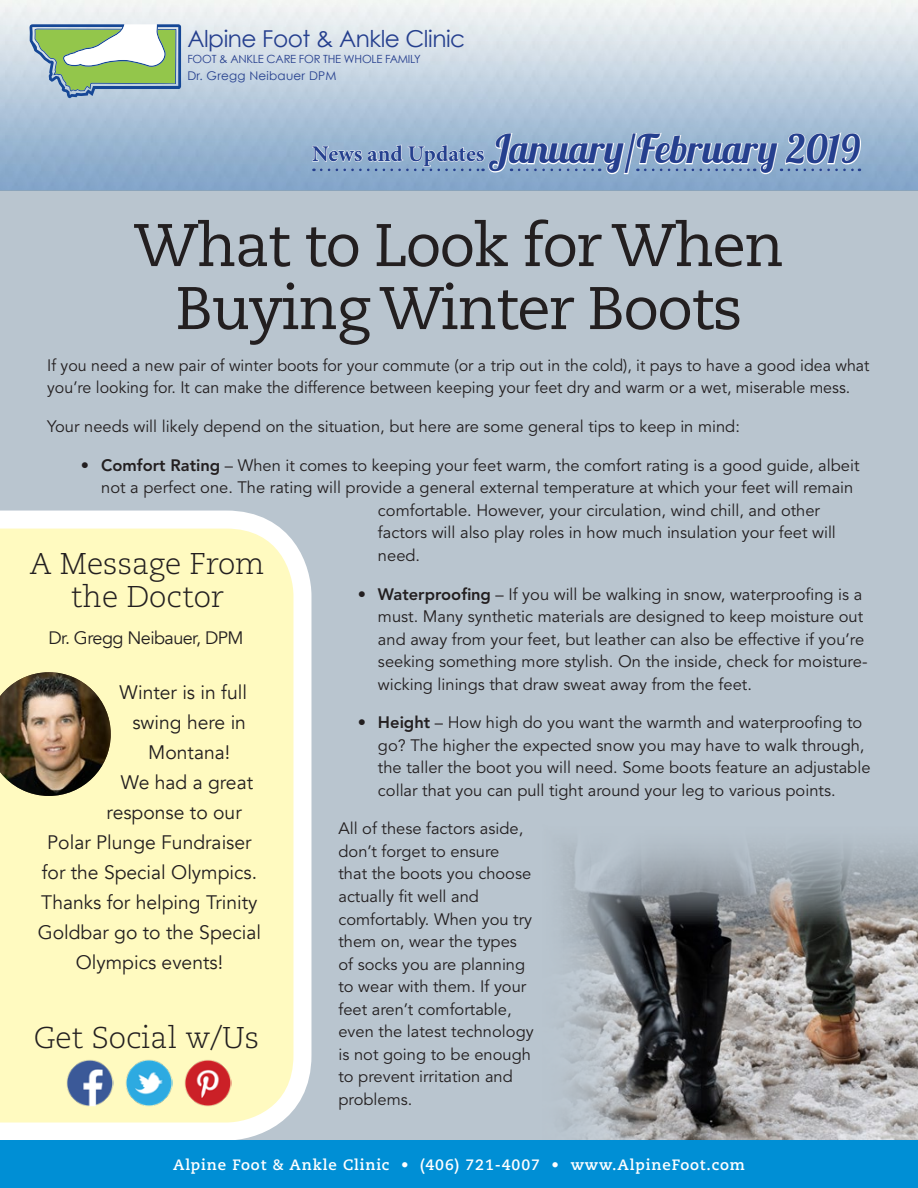
<style>
.page{position:relative;width:918px;height:1188px;background:#fff}
.page>*{position:absolute;margin:0;border:0;box-sizing:border-box;transform-origin:0 0}
.t1{font:60px/63px "Caecilia LT Std";letter-spacing:-.03em;color:#231f20;text-align:center}
.t2{font:39.45px "Lobster 1.3";color:#253f8e}
.t3{font:300 30px/33px "Caecilia LT Std";color:#231f20;text-align:center}
.t4{font:23.25px "Century Gothic";letter-spacing:-.02em;color:#253f8e}
.t5{font:700 22.5px "Minion Pro";letter-spacing:-.005em;color:#253f8e}
.t6{font:19.5px "Avenir";color:#231f20}
.t7{font:18px "Avenir";letter-spacing:-.03em;color:#231f20}
.t8{font:16.5px/22.5px "Avenir LT Std";color:#231f20}
.t9{font:700 15px "Caecilia LT Std";letter-spacing:.06em;color:#fff}
.t10{font:12px "Century Gothic";letter-spacing:.02em;color:#253f8e}
.t11{font:11.25px "Century Gothic";letter-spacing:-.02em;color:#253f8e}
.s1{font-weight:800}
</style>
<div class="page">
<svg style="left:312px;top:131px;width:550px;height:44px;background:#a7bfd7"></svg>
<div style="left:0;top:190px;width:918px;height:998px;background:#b9c5cf"></div>
<svg style="left:0;top:511px;width:311px;height:629px;background:#fdf9c7"></svg>
<img style="left:562px;top:843px;width:356px;height:297px">
<div style="left:0;top:1140px;width:918px;height:48px;background:#008fd5"></div>
<img style="left:67px;top:1059px;width:46px;height:47px">
<img style="left:126px;top:1059px;width:46px;height:47px">
<img style="left:185px;top:1059px;width:47px;height:47px">
<svg style="left:30px;top:24px;width:151px;height:74px"></svg>
<img style="left:0;top:672px;width:111px;height:124px">
<p class="t4" style="left:187px;top:24px;width:279px">Alpine Foot &amp; Ankle Clinic</p>
<p class="t11" style="left:187px;top:52px;width:235px">FOOT &amp; ANKLE CARE FOR THE WHOLE FAMILY</p>
<p class="t10" style="left:187px;top:68px;width:151px">Dr. Gregg Neibauer DPM</p>
<p class="t5" style="left:312px;top:140px;width:174px">News and Updates</p>
<p class="t2" style="left:489px;top:124px;width:373px">January/February 2019</p>
<p class="t1" style="left:134px;top:215px;width:652px">What to Look for When<br>Buying Winter Boots</p>
<p class="t8" style="left:47px;top:354px;width:824px">If you need a new pair of winter boots for your commute (or a trip out in the cold), it pays to have a good idea what you’re looking for. It can make the difference between keeping your feet dry and warm or a wet, miserable mess.</p>
<p class="t8" style="left:47px;top:416px;width:694px">Your needs will likely depend on the situation, but here are some general tips to keep in mind:</p>
<p class="t8" style="left:81px;top:454px;width:780px"><span class="s1">• Comfort Rating</span> – When it comes to keeping your feet warm, the comfort rating is a good guide, albeit</p>
<p class="t8" style="left:101px;top:477px;width:754px">not a perfect one. The rating will provide a general external temperature at which your feet will remain</p>
<p class="t8" style="left:378px;top:499px;width:444px">comfortable. However, your circulation, wind chill, and other</p>
<p class="t8" style="left:378px;top:522px;width:459px">factors will also play roles in how much insulation your feet will</p>
<p class="t8" style="left:378px;top:544px;width:44px">need.</p>
<p class="t8" style="left:378px;top:583px;width:491px;text-indent:-20px"><span class="s1">• Waterproofing</span> – If you will be walking in snow, waterproofing is a must. Many synthetic materials are designed to keep moisture out and away from your feet, but leather can also be effective if you’re seeking something more stylish. On the inside, check for moisture&shy;wicking linings that draw sweat away from the feet.</p>
<p class="t8" style="left:378px;top:712px;width:494px;text-indent:-20px"><span class="s1">• Height</span> – How high do you want the warmth and waterproofing to go? The higher the expected snow you may have to walk through, the taller the boot you will need. Some boots feature an adjustable collar that you can pull tight around your leg to various points.</p>
<p class="t8" style="left:338px;top:818px;width:197px">All of these factors aside, don’t forget to ensure<br>that the boots you choose actually fit well and comfortably. When you try them on, wear the types of socks you are planning to wear with them. If your feet aren’t comfortable, even the latest technology is not going to be enough to prevent irritation and problems.</p>
<p class="t3" style="left:30px;top:548px;width:236px">A Message From the Doctor</p>
<p class="t7" style="left:48px;top:627px;width:197px">Dr. Gregg Neibauer, DPM</p>
<p class="t6" style="left:119px;top:681px;width:129px">Winter is in full</p>
<p class="t6" style="left:132px;top:711px;width:115px">swing here in</p>
<p class="t6" style="left:148px;top:741px;width:83px">Montana!</p>
<p class="t6" style="left:121px;top:771px;width:134px">We had a great</p>
<p class="t6" style="left:107px;top:801px;width:137px">response to our</p>
<p class="t6" style="left:47px;top:831px;width:206px">Polar Plunge Fundraiser</p>
<p class="t6" style="left:42px;top:861px;width:217px">for the Special Olympics.</p>
<p class="t6" style="left:41px;top:891px;width:218px">Thanks for helping Trinity</p>
<p class="t6" style="left:38px;top:921px;width:225px">Goldbar go to the Special</p>
<p class="t6" style="left:76px;top:951px;width:149px">Olympics events!</p>
<p class="t3" style="left:34px;top:1022px;width:227px">Get Social w/Us</p>
<p class="t9" style="left:173px;top:1156px;width:573px">Alpine Foot &amp; Ankle Clinic • (406) 721-4007 • www.AlpineFoot.com</p>
</div>
